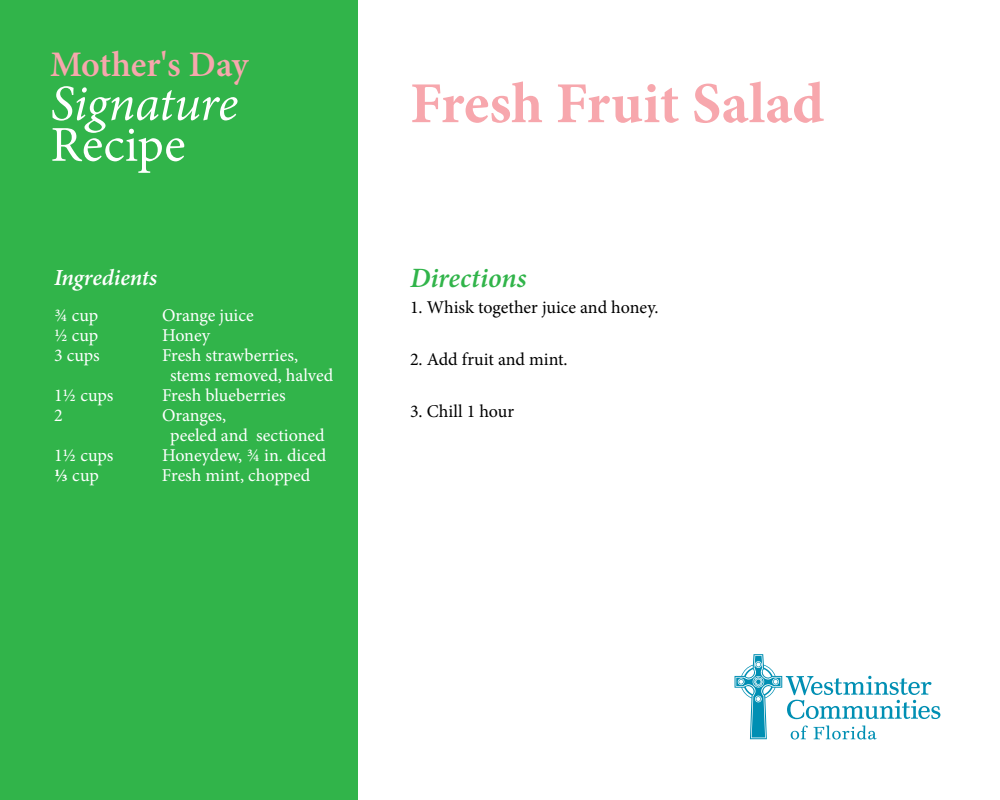
<style>
.page{position:relative;width:1000px;height:800px;background:#fff}
.page>*{position:absolute;margin:0;border:0;box-sizing:border-box;transform-origin:0 0}
.t1{font:700 58px "Minion Pro";color:#f7a7ad}
.t2{font:600 36px "Minion Pro";letter-spacing:-.005em;color:#f7a7ad}
.t3{font:italic 600 28px "Minion Pro";color:#31b44a}
.t4{font:italic 600 23px "Minion Pro";letter-spacing:-.005em;color:#fff}
.t5{font:18px "Minion Pro";color:#fff}
.t6{font:18px "Minion Pro";color:#000}
.s1{font-weight:700}
</style>
<div class="page">
<div style="left:0;top:0;width:358px;height:800px;background:#31b44a"></div>
<svg style="left:52px;top:86px;width:186px;height:87px"></svg>
<svg style="left:735px;top:654px;width:205px;height:86px"></svg>
<p class="t2" style="left:50px;top:40px;width:200px">Mother's Day</p>
<p class="t4" style="left:54px;top:261px;width:105px">Ingredients</p>
<p class="t5" style="left:54px;top:303px;width:46px">¾ cup</p>
<p class="t5" style="left:162px;top:303px;width:93px">Orange juice</p>
<p class="t5" style="left:54px;top:323px;width:46px">½ cup</p>
<p class="t5" style="left:162px;top:323px;width:50px">Honey</p>
<p class="t5" style="left:54px;top:343px;width:47px">3 cups</p>
<p class="t5" style="left:162px;top:343px;width:138px">Fresh strawberries,</p>
<p class="t5" style="left:170px;top:363px;width:165px">stems removed, halved</p>
<p class="t5" style="left:54px;top:383px;width:61px">1½ cups</p>
<p class="t5" style="left:162px;top:383px;width:125px">Fresh blueberries</p>
<p class="t5" style="left:54px;top:403px;width:10px">2</p>
<p class="t5" style="left:162px;top:403px;width:66px">Oranges,</p>
<p class="t5" style="left:170px;top:423px;width:156px">peeled and sectioned</p>
<p class="t5" style="left:54px;top:443px;width:61px">1½ cups</p>
<p class="t5" style="left:162px;top:443px;width:166px">Honeydew, ¾ in. diced</p>
<p class="t5" style="left:54px;top:463px;width:46px"><span class="s1">⅓</span> cup</p>
<p class="t5" style="left:162px;top:463px;width:150px">Fresh mint, chopped</p>
<p class="t1" style="left:410px;top:63px;width:416px">Fresh Fruit Salad</p>
<p class="t3" style="left:410px;top:258px;width:118px">Directions</p>
<p class="t6" style="left:410px;top:295px;width:250px">1. Whisk together juice and honey.</p>
<p class="t6" style="left:410px;top:347px;width:159px">2. Add fruit and mint.</p>
<p class="t6" style="left:410px;top:399px;width:106px">3. Chill 1 hour</p>
</div>
